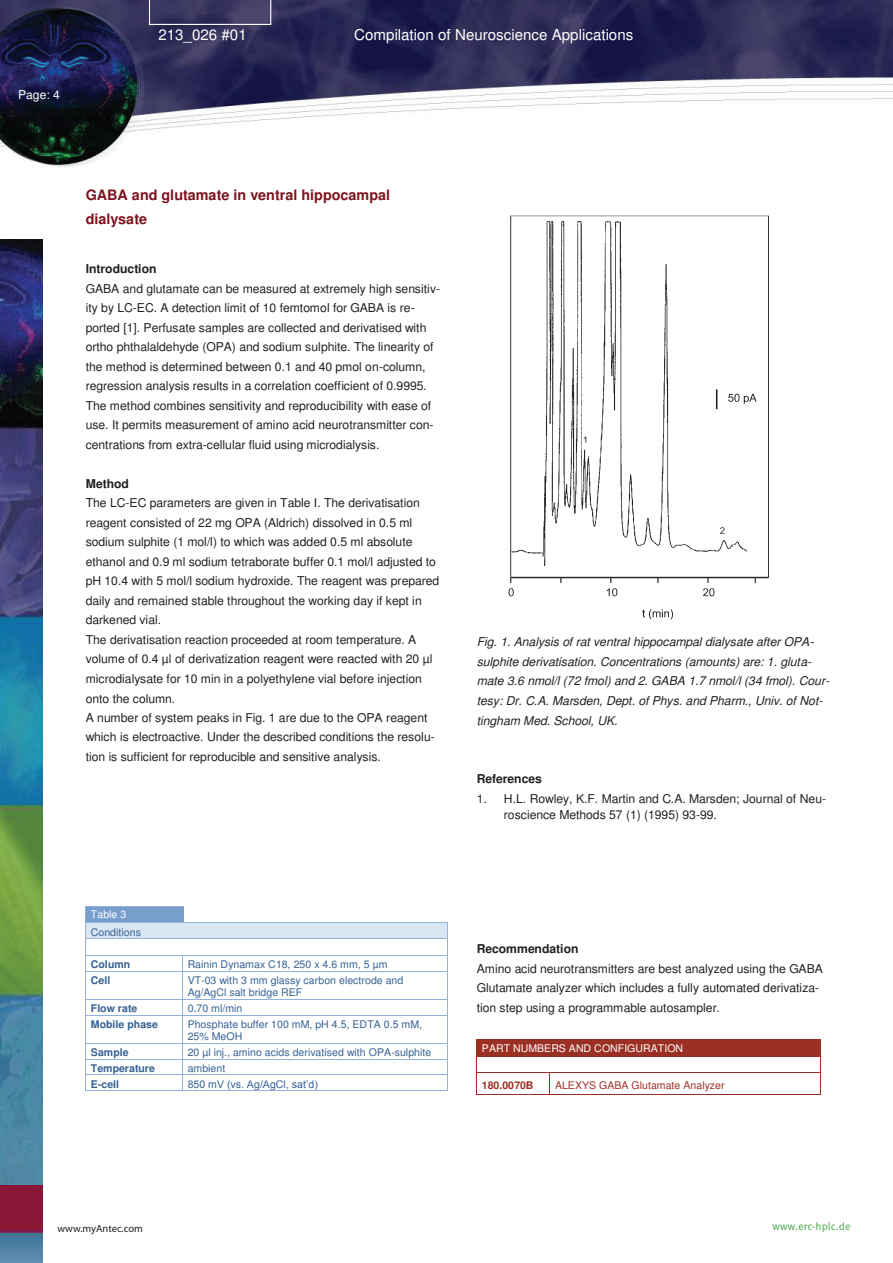
<style>
.page{position:relative;width:893px;height:1263px;background:#fff}
.page>*{position:absolute;margin:0;border:0;box-sizing:border-box;transform-origin:0 0}
.t1{font:15.15px "Arial";color:#fff}
.t2{font:700 14.4px/23.2px "Arial";color:#7d131e}
.t3{font:12.15px/19.5px "Arial";letter-spacing:-.005em;color:#231f20}
.t4{font:italic 12.15px/19.5px "Arial";letter-spacing:-.005em;color:#231f20}
.t5{font:700 12.15px "Arial";color:#231f20}
.t6{font:12.15px "Arial";color:#fff}
.t7{font:10.8px "Meta Pro";color:#45a748}
.t8{font:10.5px/12px "Arial";color:#346093}
.t9{font:700 10.5px "Arial";color:#346093}
.t10{font:10.5px "Arial";color:#fff}
.t11{font:10.5px "Arial";letter-spacing:.005em;color:#9b2f24}
.t12{font:10.5px "Myriad Pro";color:#231f20}
.t13{font:700 10.5px "Arial";color:#9b2f24}
</style>
<div class="page">
<img style="left:0;top:239px;width:42px;height:942px">
<img style="left:0;top:0;width:893px;height:168px">
<img style="left:0;top:1181px;width:42px;height:82px">
<svg style="left:149px;top:0;width:122px;height:25px;background:#47446a"></svg>
<div style="left:86px;top:907px;width:5px;height:15px;background:#779ecd"></div>
<div style="left:179px;top:907px;width:5px;height:15px;background:#779ecd"></div>
<div style="left:91px;top:907px;width:88px;height:13px;background:#779ecd"></div>
<hr style="left:91px;top:920px;width:88px;height:2px;background:#779ecd">
<hr style="left:86px;top:906px;width:98px;height:1px;background:#8eb2dd">
<div style="left:86px;top:923px;width:5px;height:15px;background:#dae6f1"></div>
<div style="left:442px;top:923px;width:5px;height:15px;background:#dae6f1"></div>
<div style="left:91px;top:923px;width:351px;height:15px;background:#dae6f1"></div>
<hr style="left:86px;top:922px;width:98px;height:1px;background:#94b3d8">
<hr style="left:185px;top:922px;width:262px;height:1px;background:#94b3d8">
<hr style="left:86px;top:938px;width:361px;height:1px;background:#94b3d8">
<hr style="left:86px;top:955px;width:96px;height:1px;background:#8eb2dd">
<hr style="left:183px;top:955px;width:264px;height:1px;background:#8eb2dd">
<hr style="left:86px;top:971px;width:96px;height:1px;background:#8eb2dd">
<hr style="left:183px;top:971px;width:264px;height:1px;background:#8eb2dd">
<hr style="left:86px;top:999px;width:96px;height:1px;background:#8eb2dd">
<hr style="left:183px;top:999px;width:264px;height:1px;background:#8eb2dd">
<hr style="left:86px;top:1015px;width:96px;height:1px;background:#8eb2dd">
<hr style="left:183px;top:1015px;width:264px;height:1px;background:#8eb2dd">
<hr style="left:86px;top:1043px;width:96px;height:1px;background:#8eb2dd">
<hr style="left:183px;top:1043px;width:264px;height:1px;background:#8eb2dd">
<hr style="left:86px;top:1059px;width:96px;height:1px;background:#8eb2dd">
<hr style="left:183px;top:1059px;width:264px;height:1px;background:#8eb2dd">
<hr style="left:86px;top:1074px;width:96px;height:1px;background:#8eb2dd">
<hr style="left:183px;top:1074px;width:264px;height:1px;background:#8eb2dd">
<svg style="left:85px;top:906px;width:1px;height:185px"></svg>
<hr style="left:86px;top:1090px;width:96px;height:1px;background:#8eb2dd">
<svg style="left:182px;top:955px;width:1px;height:136px"></svg>
<hr style="left:183px;top:1090px;width:264px;height:1px;background:#8eb2dd">
<svg style="left:447px;top:922px;width:1px;height:169px"></svg>
<svg style="left:642px;top:609px;width:31px;height:10px"></svg>
<svg style="left:508px;top:216px;width:261px;height:381px"></svg>
<hr style="left:477px;top:1040px;width:343px;height:1px;background:#9b2f24">
<div style="left:477px;top:1041px;width:5px;height:14px;background:#9b2f24"></div>
<div style="left:815px;top:1041px;width:5px;height:14px;background:#9b2f24"></div>
<hr style="left:477px;top:1055px;width:343px;height:1px;background:#9b2f24">
<div style="left:482px;top:1041px;width:333px;height:14px;background:#9b2f24"></div>
<hr style="left:477px;top:1039px;width:343px;height:1px;background:#9b2f24">
<hr style="left:477px;top:1056px;width:343px;height:1px;background:#9b2f24">
<hr style="left:477px;top:1072px;width:72px;height:1px;background:#9b2f24">
<hr style="left:550px;top:1072px;width:270px;height:1px;background:#9b2f24">
<svg style="left:476px;top:1039px;width:1px;height:56px"></svg>
<hr style="left:477px;top:1094px;width:72px;height:1px;background:#9b2f24">
<svg style="left:549px;top:1072px;width:1px;height:23px"></svg>
<hr style="left:550px;top:1094px;width:270px;height:1px;background:#9b2f24">
<svg style="left:820px;top:1039px;width:1px;height:56px"></svg>
<p class="t6" style="left:18px;top:89px;width:44px">Page: 4</p>
<p class="t1" style="left:158px;top:28px;width:90px">213_026 #01</p>
<p class="t1" style="left:354px;top:28px;width:281px">Compilation of Neuroscience Applications</p>
<p class="t2" style="left:86px;top:185px;width:306px">GABA and glutamate in ventral hippocampal dialysate</p>
<p class="t5" style="left:86px;top:264px;width:72px">Introduction</p>
<p class="t3" style="left:86px;top:279px;width:356px">GABA and glutamate can be measured at extremely high sensitiv&shy;ity by LC-EC. A detection limit of 10 femtomol for GABA is re&shy;ported [1]. Perfusate samples are collected and derivatised with ortho phthalaldehyde (OPA) and sodium sulphite. The linearity of the method is determined between 0.1 and 40 pmol on-column, regression analysis results in a correlation coefficient of 0.9995.<br>The method combines sensitivity and reproducibility with ease of use. It permits measurement of amino acid neurotransmitter con&shy;centrations from extra-cellular fluid using microdialysis.</p>
<p class="t5" style="left:86px;top:479px;width:45px">Method</p>
<p class="t3" style="left:86px;top:494px;width:355px">The LC-EC parameters are given in Table I. The derivatisation reagent consisted of 22 mg OPA (Aldrich) dissolved in 0.5 ml sodium sulphite (1 mol/l) to which was added 0.5 ml absolute ethanol and 0.9 ml sodium tetraborate buffer 0.1 mol/l adjusted to pH 10.4 with 5 mol/l sodium hydroxide. The reagent was prepared daily and remained stable throughout the working day if kept in darkened vial.<br>The derivatisation reaction proceeded at room temperature. A volume of 0.4 µl of derivatization reagent were reacted with 20 µl microdialysate for 10 min in a polyethylene vial before injection onto the column.<br>A number of system peaks in Fig. 1 are due to the OPA reagent which is electroactive. Under the described conditions the resolu&shy;tion is sufficient for reproducible and sensitive analysis.</p>
<p class="t4" style="left:477px;top:633px;width:354px">Fig. 1. Analysis of rat ventral hippocampal dialysate after OPA&shy;sulphite derivatisation. Concentrations (amounts) are: 1. gluta&shy;mate 3.6 nmol/l (72 fmol) and 2. GABA 1.7 nmol/l (34 fmol). Cour&shy;tesy: Dr. C.A. Marsden, Dept. of Phys. and Pharm., Univ. of Not&shy;tingham Med. School, UK.</p>
<p class="t5" style="left:477px;top:774px;width:67px">References</p>
<p class="t3" style="left:504px;top:791px;width:324px;line-height:16.6px;text-indent:-27px">1. H.L. Rowley, K.F. Martin and C.A. Marsden; Journal of Neu&shy;roscience Methods 57 (1) (1995) 93-99.</p>
<p class="t10" style="left:91px;top:909px;width:37px">Table 3</p>
<p class="t8" style="left:91px;top:927px;width:51px">Conditions</p>
<p class="t9" style="left:91px;top:960px;width:41px">Column</p>
<p class="t8" style="left:188px;top:959px;width:201px">Rainin Dynamax C18, 250 x 4.6 mm, 5 µm</p>
<p class="t9" style="left:91px;top:976px;width:21px">Cell</p>
<p class="t8" style="left:188px;top:975px;width:217px">VT-03 with 3 mm glassy carbon electrode and<br>Ag/AgCl salt bridge REF</p>
<p class="t9" style="left:91px;top:1004px;width:48px">Flow rate</p>
<p class="t8" style="left:188px;top:1003px;width:56px">0.70 ml/min</p>
<p class="t9" style="left:91px;top:1020px;width:69px">Mobile phase</p>
<p class="t8" style="left:188px;top:1019px;width:236px">Phosphate buffer 100 mM, pH 4.5, EDTA 0.5 mM,<br>25% MeOH</p>
<p class="t9" style="left:91px;top:1048px;width:39px">Sample</p>
<p class="t8" style="left:188px;top:1047px;width:245px">20 µl inj., amino acids derivatised with OPA-sulphite</p>
<p class="t9" style="left:91px;top:1064px;width:66px">Temperature</p>
<p class="t8" style="left:188px;top:1063px;width:39px">ambient</p>
<p class="t9" style="left:91px;top:1080px;width:30px">E-cell</p>
<p class="t8" style="left:188px;top:1078px;width:132px">850 mV (vs. Ag/AgCl, sat’d)</p>
<p class="t5" style="left:477px;top:944px;width:103px">Recommendation</p>
<p class="t3" style="left:477px;top:959px;width:348px">Amino acid neurotransmitters are best analyzed using the GABA<br>Glutamate analyzer which includes a fully automated derivatiza&shy;tion step using a programmable autosampler.</p>
<p class="t10" style="left:482px;top:1044px;width:203px">PART NUMBERS AND CONFIGURATION</p>
<p class="t13" style="left:482px;top:1081px;width:53px">180.0070B</p>
<p class="t11" style="left:555px;top:1080px;width:171px">ALEXYS GABA Glutamate Analyzer</p>
<p class="t12" style="left:57px;top:1221px;width:87px">www.myAntec.com</p>
<p class="t7" style="left:773px;top:1219px;width:80px">www.erc-hplc.de</p>
</div>
